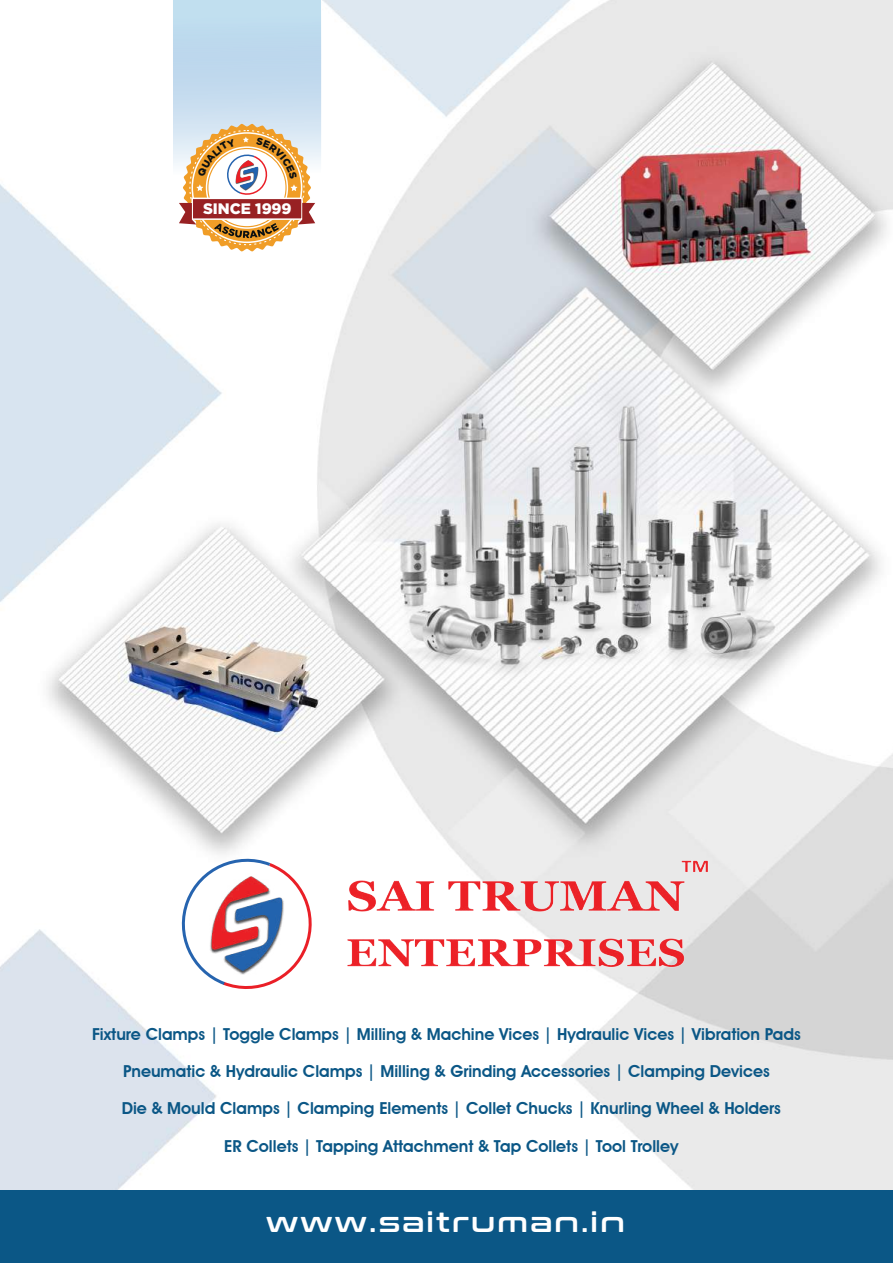
<style>
.page{position:relative;width:893px;height:1263px;background:#fff}
.page>*{position:absolute;margin:0;border:0;box-sizing:border-box;transform-origin:0 0}
.t1{font:27.6px "Conthrax Sb";letter-spacing:.08em;color:#fff}
.t2{font:600 16.5px "Avant Garde IT Cby BT";color:#0b5786}
.t3{font:900 15.15px "Gotham";color:#fff}
</style>
<div class="page">
<img style="left:0;top:0;width:893px;height:1189px">
<svg style="left:173px;top:0;width:148px;height:339px"></svg>
<div style="left:0;top:1191px;width:893px;height:72px;background:#0b5786"></div>
<svg style="left:171px;top:852px;width:147px;height:144px"></svg>
<img style="left:345px;top:859px;width:365px;height:109px">
<img style="left:209px;top:873px;width:76px;height:102px">
<svg style="left:179px;top:124px;width:136px;height:128px"></svg>
<p class="t3" style="left:203px;top:200px;width:90px">SINCE 1999</p>
<p class="t2" style="left:92px;top:1024px;width:710px">Fixture Clamps | Toggle Clamps | Milling &amp; Machine Vices | Hydraulic Vices | Vibration Pads</p>
<p class="t2" style="left:123px;top:1061px;width:648px">Pneumatic &amp; Hydraulic Clamps | Milling &amp; Grinding Accessories | Clamping Devices</p>
<p class="t2" style="left:122px;top:1098px;width:661px">Die &amp; Mould Clamps | Clamping Elements | Collet Chucks | Knurling Wheel &amp; Holders</p>
<p class="t2" style="left:224px;top:1136px;width:456px">ER Collets | Tapping Attachment &amp; Tap Collets | Tool Trolley</p>
<h1 class="t1" style="left:266px;top:1201px;width:360px">www.saitruman.in</h1>
</div>
